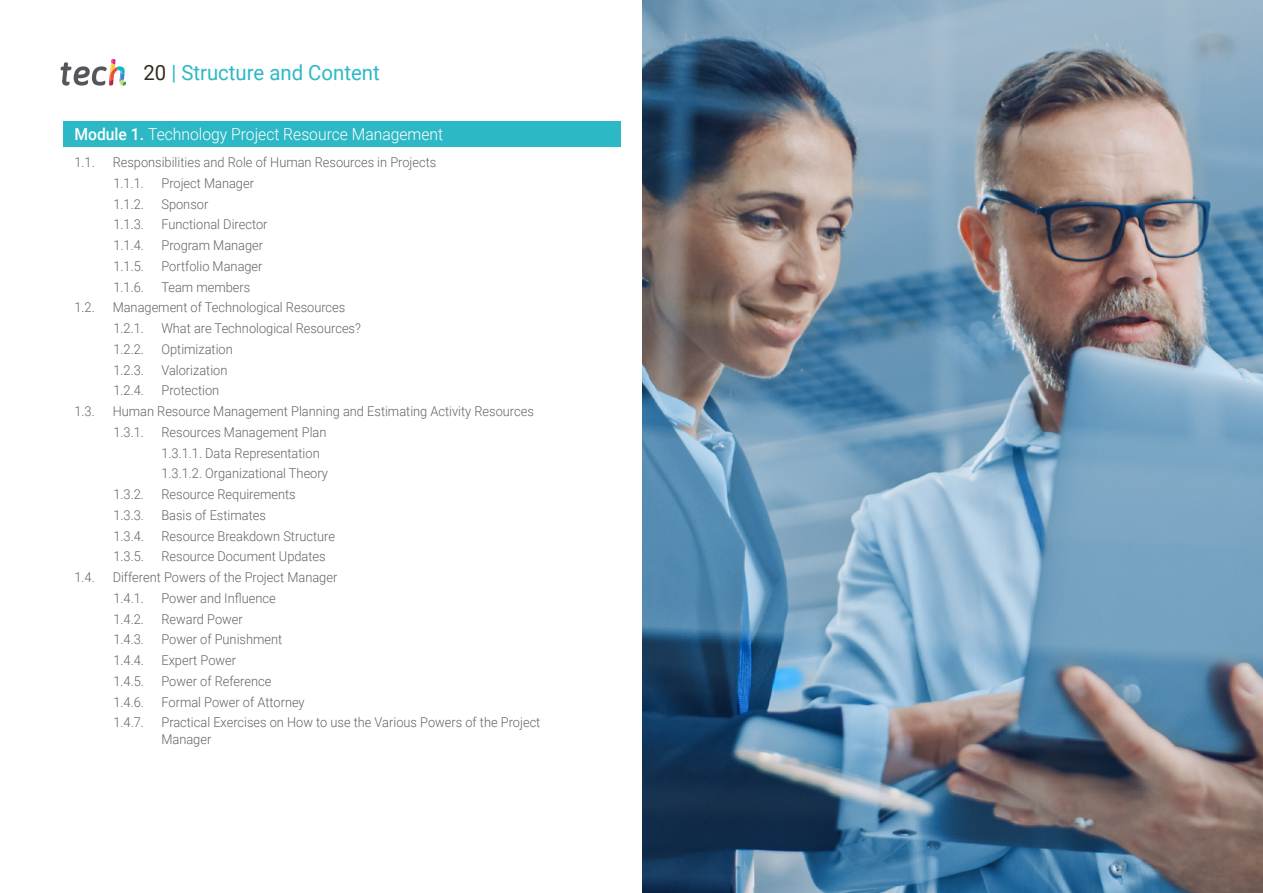
<style>
.page{position:relative;width:1263px;height:893px;background:#fff}
.page>*{position:absolute;margin:0;border:0;box-sizing:border-box;transform-origin:0 0}
.t1{font:21px "Roboto";color:#2db8c5}
.t2{font:300 16.5px "Roboto";color:#fff;scale:.95 1}
.t3{font:300 13.5px/20.7px "Roboto";color:#61646a;scale:.95 1}
.s1{color:#312e20}
.s2{font-weight:500}
</style>
<div class="page">
<img style="left:642px;top:0;width:621px;height:893px">
<div style="left:63px;top:121px;width:558px;height:25px;background:#2db8c5"></div>
<svg style="left:61px;top:59px;width:65px;height:27px"></svg>
<h1 class="t1" style="left:144px;top:57px;width:238px"><span class="s1">20</span> | Structure and Content</h1>
<p class="t2" style="left:74px;top:123px;width:390px"><span class="s2">Module 1.</span> Technology Project Resource Management</p>
<p class="t3" style="left:74px;top:151px;width:23px">1.1.</p>
<p class="t3" style="left:113px;top:151px;width:342px">Responsibilities and Role of Human Resources in Projects<br>1.1.1.</p>
<p class="t3" style="left:161px;top:172px;width:99px">Project Manager</p>
<p class="t3" style="left:113px;top:193px;width:34px">1.1.2.</p>
<p class="t3" style="left:161px;top:193px;width:51px">Sponsor</p>
<p class="t3" style="left:113px;top:214px;width:34px">1.1.3.</p>
<p class="t3" style="left:161px;top:214px;width:113px">Functional Director</p>
<p class="t3" style="left:113px;top:234px;width:34px">1.1.4.</p>
<p class="t3" style="left:161px;top:234px;width:109px">Program Manager</p>
<p class="t3" style="left:113px;top:255px;width:34px">1.1.5.</p>
<p class="t3" style="left:161px;top:255px;width:108px">Portfolio Manager</p>
<p class="t3" style="left:113px;top:276px;width:34px">1.1.6.</p>
<p class="t3" style="left:161px;top:276px;width:95px">Team members</p>
<p class="t3" style="left:74px;top:297px;width:23px">1.2.</p>
<p class="t3" style="left:113px;top:297px;width:246px">Management of Technological Resources<br>1.2.1.</p>
<p class="t3" style="left:161px;top:317px;width:211px">What are Technological Resources?</p>
<p class="t3" style="left:113px;top:338px;width:34px">1.2.2.</p>
<p class="t3" style="left:161px;top:338px;width:77px">Optimization</p>
<p class="t3" style="left:113px;top:359px;width:34px">1.2.3.</p>
<p class="t3" style="left:161px;top:359px;width:71px">Valorization</p>
<p class="t3" style="left:113px;top:380px;width:34px">1.2.4.</p>
<p class="t3" style="left:161px;top:380px;width:62px">Protection</p>
<p class="t3" style="left:74px;top:400px;width:23px">1.3.</p>
<p class="t3" style="left:113px;top:400px;width:445px">Human Resource Management Planning and Estimating Activity Resources<br>1.3.1.</p>
<p class="t3" style="left:161px;top:421px;width:177px">Resources Management Plan<br>1.3.1.1. Data Representation<br>1.3.1.2. Organizational Theory</p>
<p class="t3" style="left:113px;top:483px;width:34px">1.3.2.</p>
<p class="t3" style="left:161px;top:483px;width:143px">Resource Requirements</p>
<p class="t3" style="left:113px;top:504px;width:34px">1.3.3.</p>
<p class="t3" style="left:161px;top:504px;width:111px">Basis of Estimates</p>
<p class="t3" style="left:113px;top:525px;width:34px">1.3.4.</p>
<p class="t3" style="left:161px;top:525px;width:184px">Resource Breakdown Structure</p>
<p class="t3" style="left:113px;top:546px;width:34px">1.3.5.</p>
<p class="t3" style="left:161px;top:546px;width:174px">Resource Document Updates</p>
<p class="t3" style="left:74px;top:566px;width:23px">1.4.</p>
<p class="t3" style="left:113px;top:566px;width:238px">Different Powers of the Project Manager<br>1.4.1.</p>
<p class="t3" style="left:161px;top:587px;width:122px">Power and Influence</p>
<p class="t3" style="left:113px;top:608px;width:34px">1.4.2.</p>
<p class="t3" style="left:161px;top:608px;width:87px">Reward Power</p>
<p class="t3" style="left:113px;top:629px;width:34px">1.4.3.</p>
<p class="t3" style="left:161px;top:629px;width:129px">Power of Punishment</p>
<p class="t3" style="left:113px;top:649px;width:34px">1.4.4.</p>
<p class="t3" style="left:161px;top:649px;width:80px">Expert Power</p>
<p class="t3" style="left:113px;top:670px;width:34px">1.4.5.</p>
<p class="t3" style="left:161px;top:670px;width:117px">Power of Reference</p>
<p class="t3" style="left:113px;top:691px;width:34px">1.4.6.</p>
<p class="t3" style="left:161px;top:691px;width:152px">Formal Power of Attorney</p>
<p class="t3" style="left:113px;top:712px;width:34px">1.4.7.</p>
<p class="t3" style="left:161px;top:714px;width:400px;line-height:16.5px">Practical Exercises on How to use the Various Powers of the Project<br>Manager</p>
</div>
